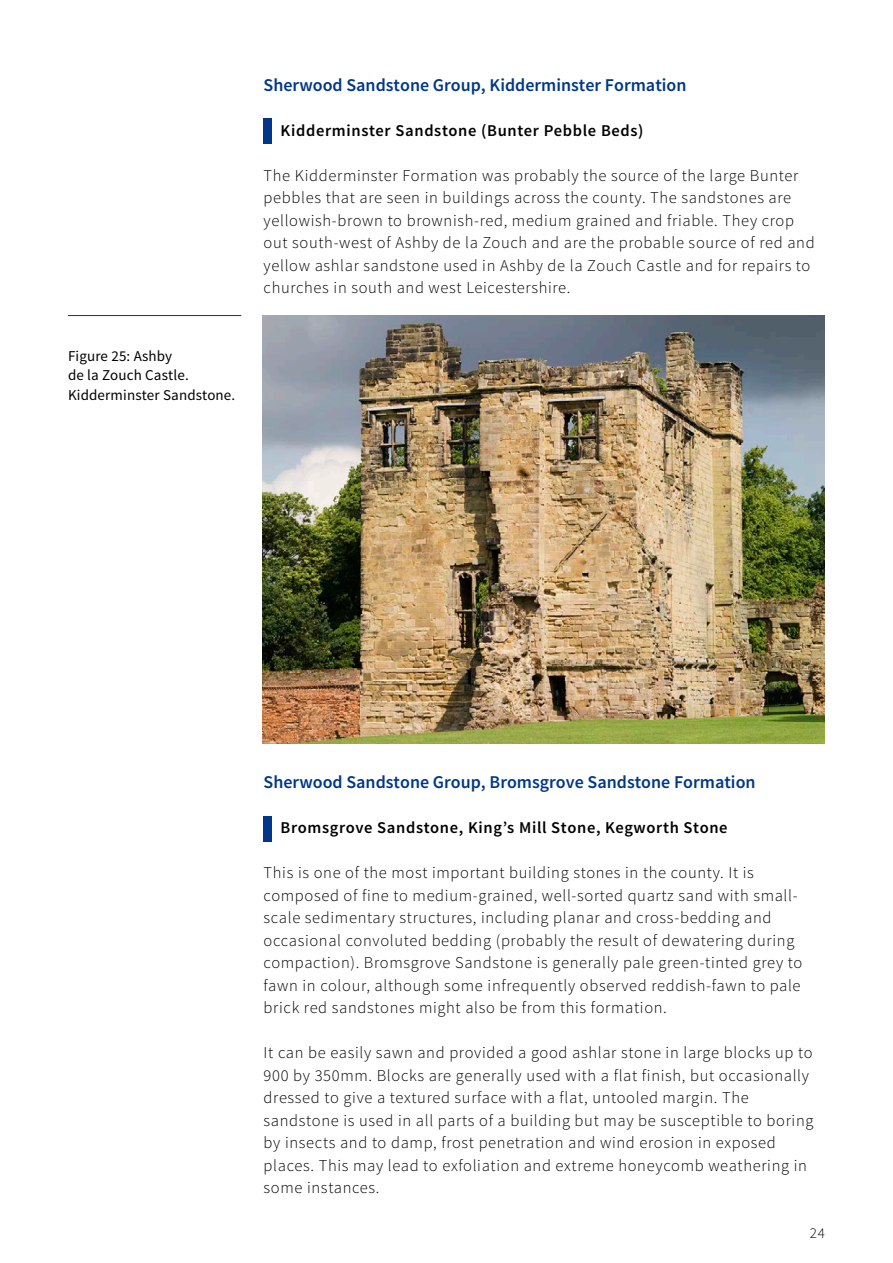
<style>
.page{position:relative;width:893px;height:1263px;background:#fff}
.page>*{position:absolute;margin:0;border:0;box-sizing:border-box;transform-origin:0 0}
.Heading_2{font:600 18px "Source Sans Pro";color:#003788}
.Body_text{font:300 16.5px/22.5px "Source Sans Pro";letter-spacing:.04em;color:#000}
.Emphasis_Stone_type{font:600 16.5px "Source Sans Pro";letter-spacing:.04em;color:#000}
.t1{font:15px/19.5px "Source Sans Pro";letter-spacing:.01em;color:#000}
.t2{font:300 15px "Source Sans Pro";color:#000}
</style>
<div class="page">
<div style="left:264px;top:119px;width:8px;height:25px;background:#003788"></div>
<hr style="left:68px;top:315px;width:173px;height:1px;background:#003788">
<img style="left:263px;top:316px;width:562px;height:427px">
<div style="left:264px;top:816px;width:8px;height:25px;background:#003788"></div>
<p class="t1" style="left:68px;top:346px;width:169px">Figure 25: Ashby<br>de la Zouch Castle.<br>Kidderminster Sandstone.</p>
<h2 class="Heading_2" style="left:264px;top:73px;width:424px">Sherwood Sandstone Group, Kidderminster Formation</h2>
<h3 class="Emphasis_Stone_type" style="left:281px;top:120px;width:364px">Kidderminster Sandstone (Bunter Pebble Beds)</h3>
<p class="Body_text" style="left:264px;top:164px;width:552px">The Kidderminster Formation was probably the source of the large Bunter pebbles that are seen in buildings across the county. The sandstones are yellowish-brown to brownish-red, medium grained and friable. They crop out south-west of Ashby de la Zouch and are the probable source of red and yellow ashlar sandstone used in Ashby de la Zouch Castle and for repairs to churches in south and west Leicestershire.</p>
<h2 class="Heading_2" style="left:264px;top:771px;width:493px">Sherwood Sandstone Group, Bromsgrove Sandstone Formation</h2>
<h3 class="Emphasis_Stone_type" style="left:281px;top:817px;width:448px">Bromsgrove Sandstone, King’s Mill Stone, Kegworth Stone</h3>
<p class="Body_text" style="left:264px;top:861px;width:540px">This is one of the most important building stones in the county. It is composed of fine to medium-grained, well-sorted quartz sand with small&shy;scale sedimentary structures, including planar and cross-bedding and occasional convoluted bedding (probably the result of dewatering during compaction). Bromsgrove Sandstone is generally pale green-tinted grey to fawn in colour, although some infrequently observed reddish-fawn to pale brick red sandstones might also be from this formation.</p>
<p class="Body_text" style="left:264px;top:1041px;width:551px">It can be easily sawn and provided a good ashlar stone in large blocks up to 900 by 350mm. Blocks are generally used with a flat finish, but occasionally dressed to give a textured surface with a flat, untooled margin. The sandstone is used in all parts of a building but may be susceptible to boring by insects and to damp, frost penetration and wind erosion in exposed places. This may lead to exfoliation and extreme honeycomb weathering in some instances.</p>
<p class="t2" style="left:810px;top:1224px;width:16px">24</p>
</div>
